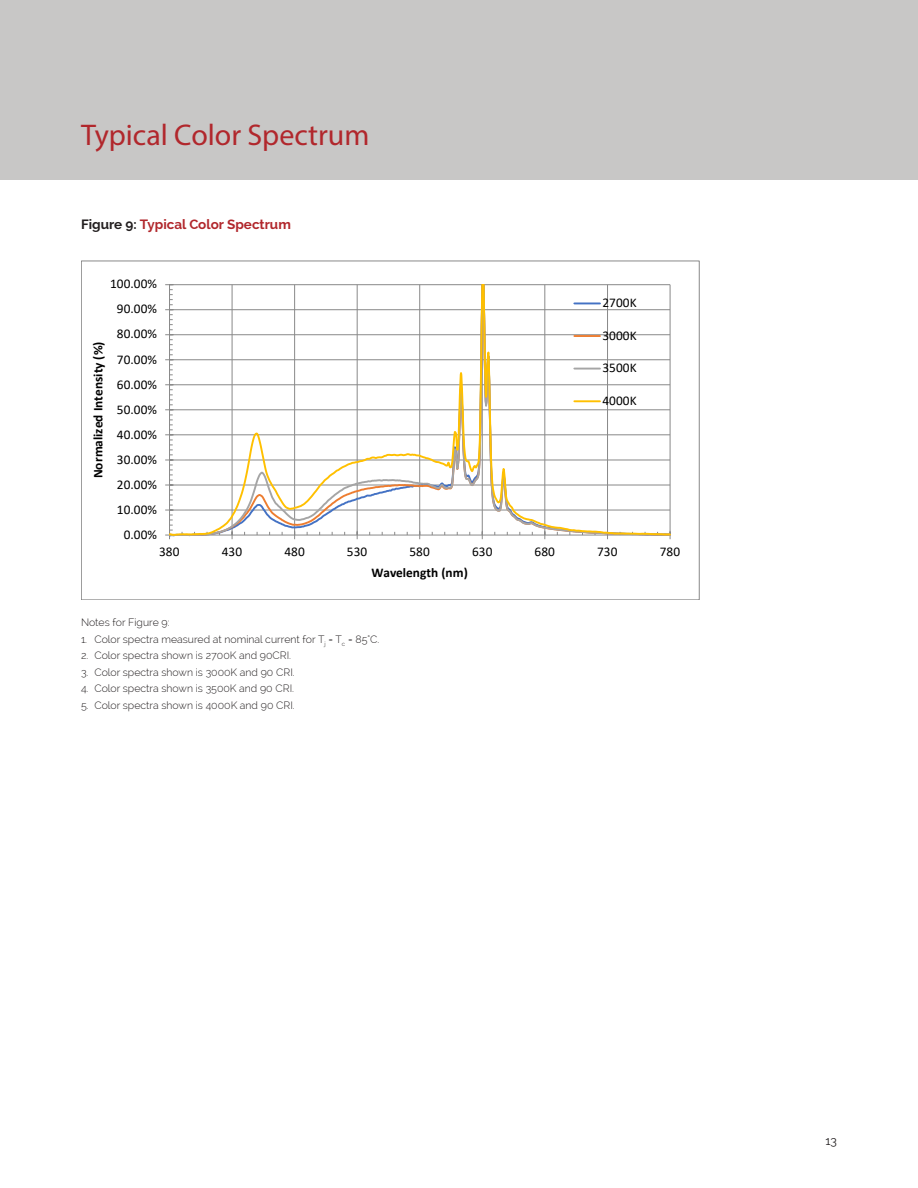
<style>
.page{position:relative;width:918px;height:1188px;background:#fff}
.page>*{position:absolute;margin:0;border:0;box-sizing:border-box;transform-origin:0 0}
.section_header{font:30px "Myriad Pro";color:#b1272c}
.main_text_block{font:700 13.5px "Raleway";color:#b1272c}
.t1{font:13.35px "Calibri";color:#000}
.t2{font:700 13.35px "Calibri";color:#000}
.t3{font:12px "Raleway";color:#231f20}
.main_text_block-2{font:300 10.5px "Raleway";color:#231f20}
.s1{color:#231f20}
</style>
<div class="page">
<div style="left:0;top:0;width:918px;height:180px;background:#c8c7c6"></div>
<hr style="left:170px;top:284px;width:500px;height:1px;background:#898989">
<svg style="left:165px;top:284px;width:9px;height:255px"></svg>
<svg style="left:169px;top:285px;width:502px;height:251px"></svg>
<hr style="left:574px;top:302px;width:26px;height:2px;background:#4472c4">
<hr style="left:574px;top:335px;width:26px;height:2px;background:#ed7d31">
<hr style="left:574px;top:368px;width:26px;height:2px;background:#a5a5a5">
<hr style="left:574px;top:400px;width:26px;height:2px;background:#ffc000">
<p class="section_header" style="left:81px;top:117px;width:290px">Typical Color Spectrum</p>
<p class="main_text_block" style="left:81px;top:216px;width:211px"><span class="s1">Figure 9:</span> Typical Color Spectrum</p>
<p class="t1" style="left:110px;top:275px;width:48px">100.00%</p>
<p class="t1" style="left:117px;top:300px;width:41px">90.00%</p>
<p class="t2" style="left:89px;top:478px;width:138px;rotate:-90deg">Normalized Intensity (%)</p>
<p class="t1" style="left:117px;top:325px;width:41px">80.00%</p>
<p class="t1" style="left:117px;top:350px;width:41px">70.00%</p>
<p class="t1" style="left:117px;top:375px;width:41px">60.00%</p>
<p class="t1" style="left:117px;top:400px;width:41px">50.00%</p>
<p class="t1" style="left:117px;top:425px;width:41px">40.00%</p>
<p class="t1" style="left:117px;top:450px;width:41px">30.00%</p>
<p class="t1" style="left:117px;top:475px;width:41px">20.00%</p>
<p class="t1" style="left:117px;top:500px;width:41px">10.00%</p>
<p class="t1" style="left:124px;top:525px;width:35px">0.00%</p>
<p class="t1" style="left:603px;top:294px;width:36px">2700K</p>
<p class="t1" style="left:603px;top:326px;width:36px">3000K</p>
<p class="t1" style="left:603px;top:359px;width:36px">3500K</p>
<p class="t1" style="left:603px;top:391px;width:36px">4000K</p>
<p class="t1" style="left:159px;top:543px;width:22px">380</p>
<p class="t1" style="left:222px;top:543px;width:22px">430</p>
<p class="t1" style="left:284px;top:543px;width:22px">480</p>
<p class="t1" style="left:347px;top:543px;width:22px">530</p>
<p class="t1" style="left:410px;top:543px;width:22px">580</p>
<p class="t1" style="left:472px;top:543px;width:22px">630</p>
<p class="t1" style="left:535px;top:543px;width:22px">680</p>
<p class="t1" style="left:597px;top:543px;width:22px">730</p>
<p class="t1" style="left:660px;top:543px;width:22px">780</p>
<p class="t2" style="left:371px;top:563px;width:98px">Wavelength (nm)</p>
<p class="main_text_block-2" style="left:81px;top:617px;width:90px">Notes for Figure 9:</p>
<p class="main_text_block-2" style="left:81px;top:633px;width:300px">1. Color spectra measured at nominal current for T<sub>j</sub> = T<sub>c</sub> = 85°C.</p>
<p class="main_text_block-2" style="left:81px;top:650px;width:212px">2. Color spectra shown is 2700K and 90CRI.</p>
<p class="main_text_block-2" style="left:81px;top:666px;width:215px">3. Color spectra shown is 3000K and 90 CRI.</p>
<p class="main_text_block-2" style="left:81px;top:683px;width:215px">4. Color spectra shown is 3500K and 90 CRI.</p>
<p class="main_text_block-2" style="left:81px;top:699px;width:215px">5. Color spectra shown is 4000K and 90 CRI.</p>
<p class="t3" style="left:825px;top:1134px;width:13px">13</p>
</div>
